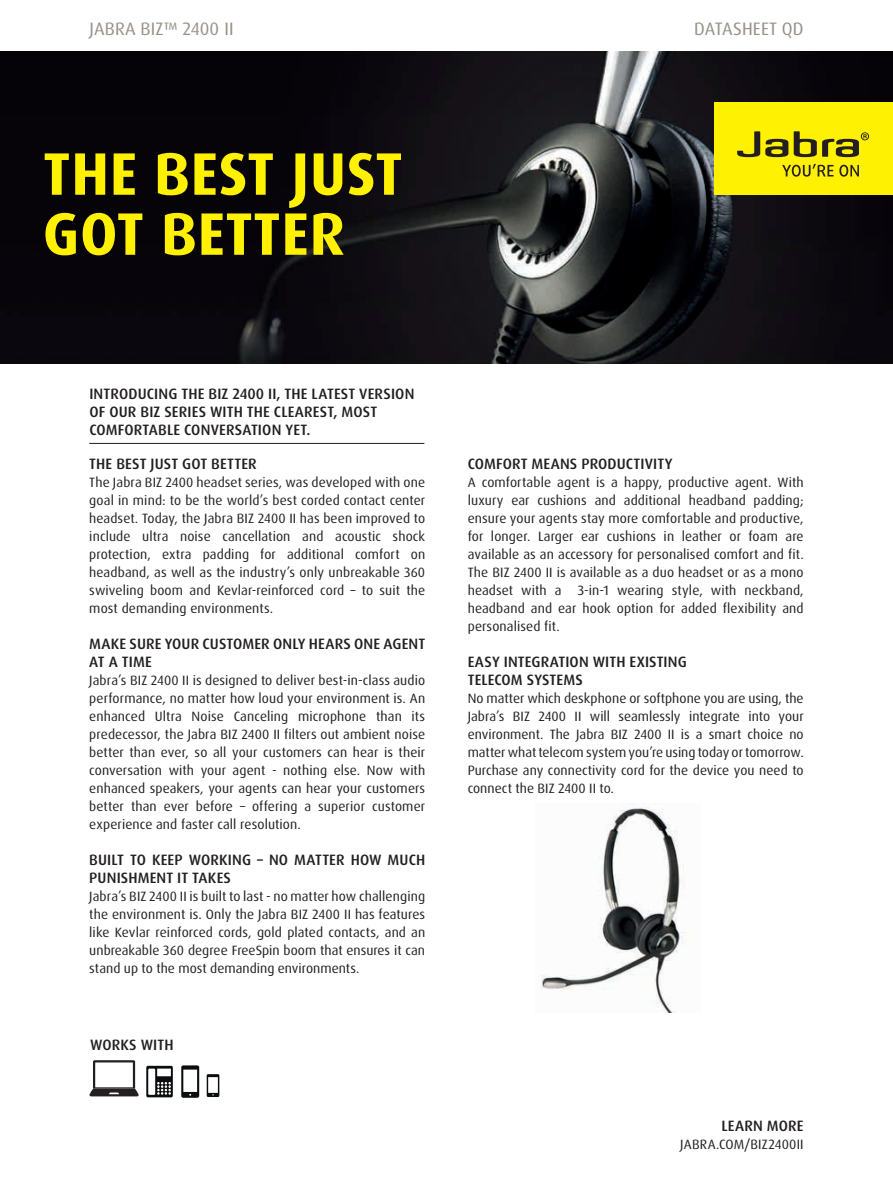
<style>
.page{position:relative;width:893px;height:1187px;background:#fff}
.page>*{position:absolute;margin:0;border:0;box-sizing:border-box;transform-origin:0 0}
.t1{font:700 60px/60px "Dax Pro";letter-spacing:.01em;color:#fff101}
.t2{font:18px "Dax Pro";letter-spacing:.01em;color:#989189}
.t3{font:500 15px/18px "Dax Pro";letter-spacing:.01em;color:#231f20}
.t4{font:13.5px/18px "Dax Pro";letter-spacing:.005em;color:#231f20;text-align:justify}
</style>
<div class="page">
<svg style="left:89px;top:1060px;width:50px;height:36px"></svg>
<svg style="left:146px;top:1065px;width:27px;height:32px"></svg>
<img style="left:0;top:51px;width:893px;height:313px">
<hr style="left:89px;top:443px;width:335px;height:1px;background:#231f20">
<div style="left:714px;top:102px;width:179px;height:93px;background:#fff101"></div>
<svg style="left:737px;top:131px;width:51px;height:26px"></svg>
<svg style="left:794px;top:131px;width:75px;height:26px"></svg>
<svg style="left:782px;top:164px;width:51px;height:13px"></svg>
<svg style="left:839px;top:165px;width:20px;height:12px"></svg>
<svg style="left:181px;top:1065px;width:18px;height:32px"></svg>
<img style="left:541px;top:803px;width:144px;height:209px">
<svg style="left:207px;top:1074px;width:12px;height:22px"></svg>
<h2 class="t2" style="left:89px;top:18px;width:146px">JABRA BIZ™ 2400 II</h2>
<h2 class="t2" style="left:694px;top:18px;width:111px">DATASHEET QD</h2>
<h1 class="t1" style="left:43px;top:142px;width:362px">THE BEST JUST<br>GOT BETTER</h1>
<p class="t3" style="left:89px;top:385px;width:327px">INTRODUCING THE BIZ 2400 II, THE LATEST VERSION<br>OF OUR BIZ SERIES WITH THE CLEAREST, MOST<br>COMFORTABLE CONVERSATION YET.</p>
<p class="t3" style="left:89px;top:455px;width:169px">THE BEST JUST GOT BETTER</p>
<p class="t4" style="left:89px;top:473px;width:337px">The Jabra BIZ 2400 headset series, was developed with one goal in mind: to be the world’s best corded contact center headset. Today, the Jabra BIZ 2400 II has been improved to include ultra noise cancellation and acoustic shock protection, extra padding for additional comfort on headband, as well as the industry’s only unbreakable 360 swiveling boom and Kevlar-reinforced cord – to suit the most demanding environments.</p>
<p class="t3" style="left:89px;top:635px;width:337px">MAKE SURE YOUR CUSTOMER ONLY HEARS ONE AGENT<br>AT A TIME</p>
<p class="t4" style="left:89px;top:671px;width:337px">Jabra’s BIZ 2400 II is designed to deliver best-in-class audio performance, no matter how loud your environment is. An enhanced Ultra Noise Canceling microphone than its predecessor, the Jabra BIZ 2400 II filters out ambient noise better than ever, so all your customers can hear is their conversation with your agent - nothing else. Now with enhanced speakers, your agents can hear your customers better than ever before – offering a superior customer experience and faster call resolution.</p>
<p class="t3" style="left:89px;top:851px;width:337px">BUILT TO KEEP WORKING – NO MATTER HOW MUCH<br>PUNISHMENT IT TAKES</p>
<p class="t4" style="left:89px;top:887px;width:337px">Jabra’s BIZ 2400 II is built to last - no matter how challenging the environment is. Only the Jabra BIZ 2400 II has features like Kevlar reinforced cords, gold plated contacts, and an unbreakable 360 degree FreeSpin boom that ensures it can stand up to the most demanding environments.</p>
<p class="t3" style="left:90px;top:1035px;width:85px">WORKS WITH</p>
<p class="t3" style="left:468px;top:455px;width:206px">COMFORT MEANS PRODUCTIVITY</p>
<p class="t4" style="left:468px;top:473px;width:337px">A comfortable agent is a happy, productive agent. With luxury ear cushions and additional headband padding; ensure your agents stay more comfortable and productive, for longer. Larger ear cushions in leather or foam are available as an accessory for personalised comfort and fit.<br>The BIZ 2400 II is available as a duo headset or as a mono headset with a 3-in-1 wearing style, with neckband, headband and ear hook option for added flexibility and personalised fit.</p>
<p class="t3" style="left:468px;top:653px;width:221px">EASY INTEGRATION WITH EXISTING<br>TELECOM SYSTEMS</p>
<p class="t4" style="left:468px;top:689px;width:337px">No matter which deskphone or softphone you are using, the Jabra’s BIZ 2400 II will seamlessly integrate into your environment. The Jabra BIZ 2400 II is a smart choice no matter what telecom system you’re using today or tomorrow.<br>Purchase any connectivity cord for the device you need to connect the BIZ 2400 II to.</p>
<p class="t3" style="left:721px;top:1117px;width:84px">LEARN MORE</p>
<p class="t4" style="left:680px;top:1135px;width:125px">JABRA.COM/BIZ2400II</p>
</div>
